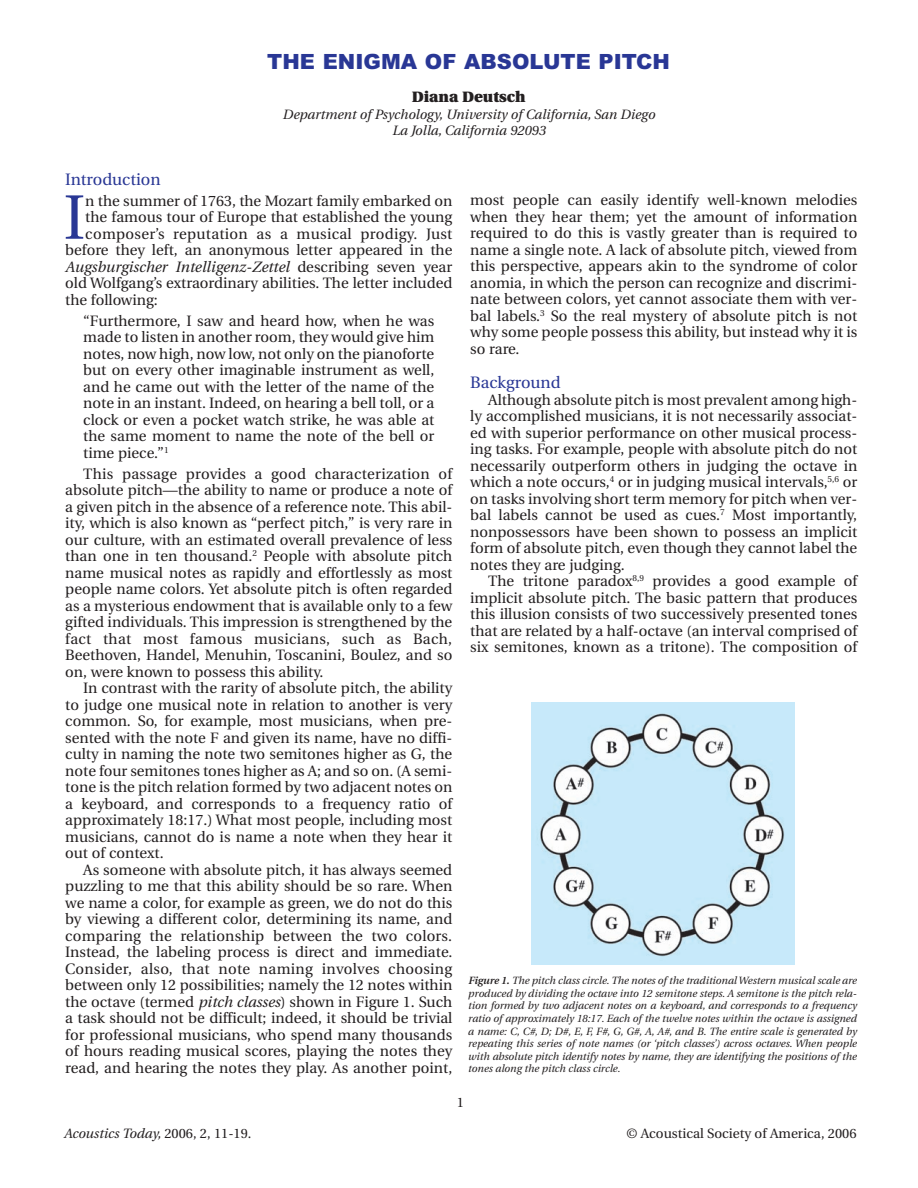
<style>
.page{position:relative;width:918px;height:1188px;background:#fff}
.page>*{position:absolute;margin:0;border:0;box-sizing:border-box;transform-origin:0 0}
.t1{font:62.7px "Utopia";color:#293795}
.t2{font:900 21px "Arial";color:#293795}
.t3{font:16.5px "Utopia";color:#293795}
.t4{font:15px/16.5px "Utopia";color:#231f20;text-align:justify}
.t5{font:italic 15px "Utopia";color:#231f20}
.t6{font:15px "Utopia";letter-spacing:.02em;color:#231f20}
.t7{font:900 15px "Utopia";color:#231f20}
.t8{font:italic 13.5px/16.5px "Utopia";color:#231f20;text-align:center}
.t9{font:13.5px "Utopia";color:#231f20}
.t10{font:italic 10.5px/12.6px "Utopia";color:#231f20;text-align:justify}
.s1{font-style:normal}
.s2{font-style:italic}
.s3{font-weight:600}
</style>
<div class="page">
<img style="left:531px;top:703px;width:263px;height:261px">
<h2 class="t2" style="left:267px;top:50px;width:404px">THE ENIGMA OF ABSOLUTE PITCH</h2>
<p class="t7" style="left:412px;top:91px;width:115px">Diana Deutsch</p>
<p class="t8" style="left:283px;top:107px;width:374px">Department of Psychology, University of California, San Diego<br>La Jolla, California 92093</p>
<p class="t3" style="left:65px;top:172px;width:97px">Introduction</p>
<h1 class="t1" style="left:64px;top:192px;width:23px">I</h1>
<p class="t4" style="left:85px;top:194px;width:368px">n the summer of 1763, the Mozart family embarked on</p>
<p class="t4" style="left:85px;top:210px;width:369px">the famous tour of Europe that established the young</p>
<p class="t6" style="left:85px;top:228px;width:369px">composer’s reputation as a musical prodigy. Just</p>
<p class="t4" style="left:65px;top:243px;width:389px">before they left, an anonymous letter appeared in the</p>
<p class="t5" style="left:65px;top:261px;width:389px">Augsburgischer Intelligenz-Zettel <span class="s1">describing seven year</span></p>
<p class="t4" style="left:65px;top:276px;width:389px">old Wolfgang’s extraordinary abilities. The letter included</p>
<p class="t4" style="left:65px;top:293px;width:94px">the following:</p>
<p class="t4" style="left:83px;top:314px;width:353px">“Furthermore, I saw and heard how, when he was made to listen in another room, they would give him notes, now high, now low, not only on the pianoforte but on every other imaginable instrument as well, and he came out with the letter of the name of the note in an instant. Indeed, on hearing a bell toll, or a clock or even a pocket watch strike, he was able at the same moment to name the note of the bell or time piece.”<sup>1</sup></p>
<p class="t4" style="left:65px;top:467px;width:389px;text-indent:18px">This passage provides a good characterization of absolute pitch—the ability to name or produce a note of a given pitch in the absence of a reference note. This abil&shy;ity, which is also known as “perfect pitch,” is very rare in our culture, with an estimated overall prevalence of less than one in ten thousand.<sup>2</sup> People with absolute pitch name musical notes as rapidly and effortlessly as most people name colors. Yet absolute pitch is often regarded as a mysterious endowment that is available only to a few gifted individuals. This impression is strengthened by the fact that most famous musicians, such as Bach, Beethoven, Handel, Menuhin, Toscanini, Boulez, and so on, were known to possess this ability.</p>
<p class="t4" style="left:65px;top:681px;width:389px;text-indent:18px">In contrast with the rarity of absolute pitch, the ability to judge one musical note in relation to another is very common. So, for example, most musicians, when pre&shy;sented with the note F and given its name, have no diffi&shy;culty in naming the note two semitones higher as G, the note four semitones tones higher as A; and so on. (A semi&shy;tone is the pitch relation formed by two adjacent notes on a keyboard, and corresponds to a frequency ratio of approximately 18:17.) What most people, including most musicians, cannot do is name a note when they hear it out of context.</p>
<p class="t4" style="left:65px;top:863px;width:389px;text-indent:18px">As someone with absolute pitch, it has always seemed puzzling to me that this ability should be so rare. When we name a color, for example as green, we do not do this by viewing a different color, determining its name, and comparing the relationship between the two colors.<br>Instead, the labeling process is direct and immediate.<br>Consider, also, that note naming involves choosing between only 12 possibilities; namely the 12 notes within the octave (termed <span class="s2">pitch classes</span>) shown in Figure 1. Such a task should not be difficult; indeed, it should be trivial for professional musicians, who spend many thousands of hours reading musical scores, playing the notes they read, and hearing the notes they play. As another point,</p>
<p class="t4" style="left:470px;top:193px;width:389px">most people can easily identify well-known melodies when they hear them; yet the amount of information required to do this is vastly greater than is required to name a single note. A lack of absolute pitch, viewed from this perspective, appears akin to the syndrome of color anomia, in which the person can recognize and discrimi&shy;nate between colors, yet cannot associate them with ver&shy;bal labels.<sup>3</sup> So the real mystery of absolute pitch is not why some people possess this ability, but instead why it is so rare.</p>
<p class="t3" style="left:470px;top:376px;width:92px">Background</p>
<p class="t4" style="left:470px;top:393px;width:389px;text-indent:18px">Although absolute pitch is most prevalent among high&shy;ly accomplished musicians, it is not necessarily associat&shy;ed with superior performance on other musical process&shy;ing tasks. For example, people with absolute pitch do not necessarily outperform others in judging the octave in which a note occurs,<sup>4</sup> or in judging musical intervals,<sup>5,6</sup> or on tasks involving short term memory for pitch when ver&shy;bal labels cannot be used as cues.<sup>7</sup> Most importantly, nonpossessors have been shown to possess an implicit form of absolute pitch, even though they cannot label the notes they are judging.</p>
<p class="t4" style="left:470px;top:574px;width:389px;text-indent:18px">The tritone paradox<sup>8,9</sup> provides a good example of implicit absolute pitch. The basic pattern that produces this illusion consists of two successively presented tones that are related by a half-octave (an interval comprised of six semitones, known as a tritone). The composition of</p>
<p class="t10" style="left:468px;top:975px;width:390px"><span class="s3">Figure 1.</span> The pitch class circle. The notes of the traditional Western musical scale are produced by dividing the octave into 12 semitone steps. A semitone is the pitch rela&shy;tion formed by two adjacent notes on a keyboard, and corresponds to a frequency ratio of approximately 18:17. Each of the twelve notes within the octave is assigned a name: C, C#, D; D#, E, F, F#, G, G#, A, A#, and B. The entire scale is generated by repeating this series of note names (or ‘pitch classes’) across octaves. When people with absolute pitch identify notes by name, they are identifying the positions of the tones along the pitch class circle.</p>
<p class="t9" style="left:457px;top:1097px;width:9px">1</p>
<p class="t8" style="left:64px;top:1126px;width:189px">Acoustics Today, <span class="s1">2006, 2, 11-19.</span></p>
<p class="t9" style="left:627px;top:1128px;width:232px">© Acoustical Society of America, 2006</p>
</div>
